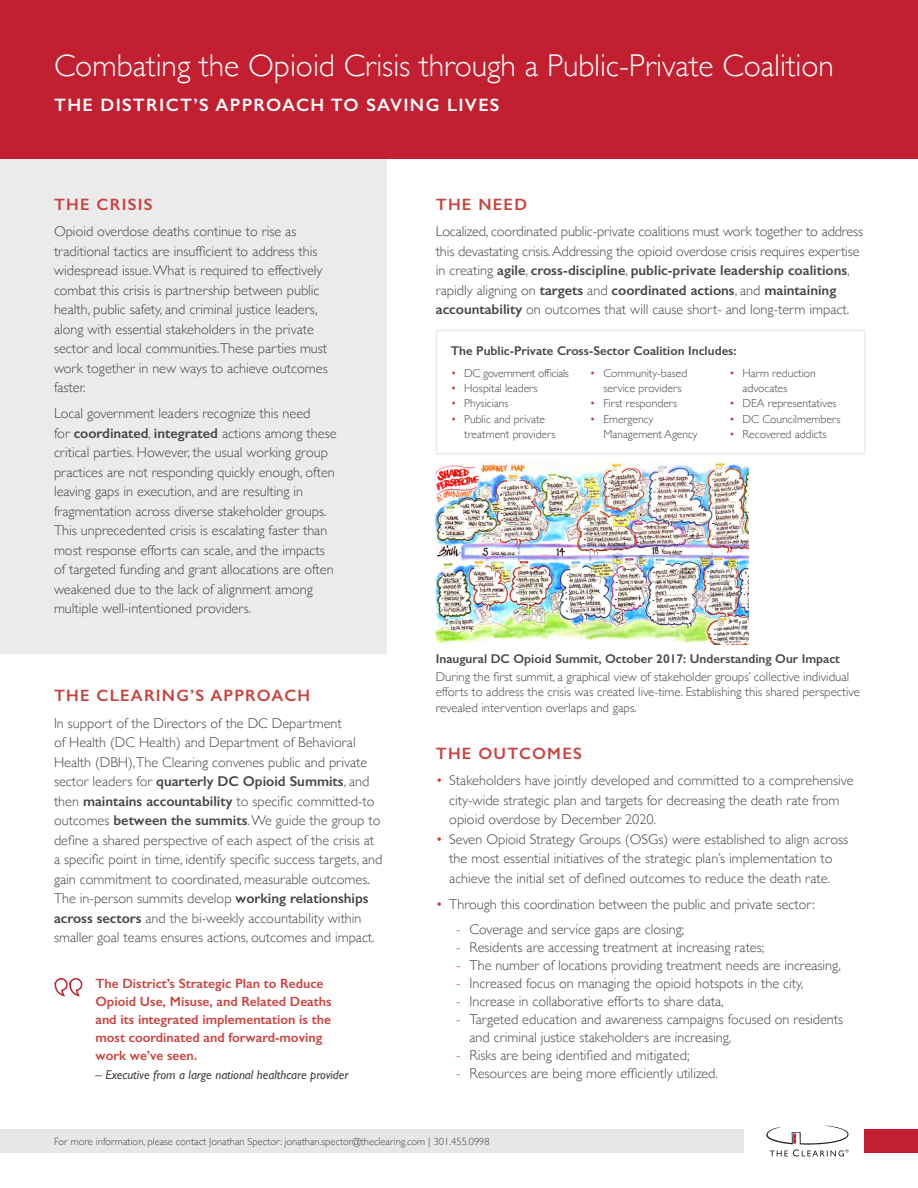
<style>
.page{position:relative;width:918px;height:1188px;background:#fff}
.page>*{position:absolute;margin:0;border:0;box-sizing:border-box;transform-origin:0 0}
.t1{font:300 31.5px "Gill Sans";color:#fff}
.t2{font:600 18px "Gill Sans";letter-spacing:.075em;color:#fff}
.t3{font:600 16.5px "Gill Sans";letter-spacing:.075em;color:#c94441}
.Paragraph_Style_1{font:300 14.25px/19.5px "Gill Sans";color:#464748}
.t4{font:600 13.5px/18px "Gill Sans";color:#c94441}
.Paragraph_Style_1-2{font:300 12.75px/15.3px "Gill Sans";color:#464748}
.Paragraph_Style_1-3{font:600 12.75px "Gill Sans";color:#464748}
.Heading_1{font:600 12.75px "Gill Sans";color:#464748}
.t5{font:italic 12.75px "Gill Sans";color:#464748}
.t6{font:300 11.7px/15.3px "Gill Sans";color:#464748}
.t7{font:300 11.7px "Gill Sans";letter-spacing:-.025em;color:#464748}
.t8{font:300 10.5px "Gill Sans";color:#464748}
.s1{font-weight:600}
.s2{color:#c94441}
.s3{font-size:12px}
</style>
<div class="page">
<svg style="left:766px;top:1126px;width:83px;height:30px"></svg>
<div style="left:865px;top:1129px;width:53px;height:24px;background:#c21f30"></div>
<div style="left:0;top:1129px;width:744px;height:24px;background:#e6e7e9"></div>
<div style="left:0;top:158px;width:387px;height:496px;background:#ebebec"></div>
<div style="left:0;top:0;width:918px;height:158px;background:#c21f30"></div>
<div style="left:436px;top:330px;width:429px;height:125px;border:2px solid #ebebec"></div>
<img style="left:436px;top:462px;width:313px;height:183px">
<svg style="left:54px;top:978px;width:29px;height:19px"></svg>
<p class="t1" style="left:54px;top:41px;width:782px">Combating the Opioid Crisis through a Public-Private Coalition</p>
<p class="t2" style="left:54px;top:94px;width:447px">THE DISTRICT’S APPROACH TO SAVING LIVES</p>
<p class="t3" style="left:54px;top:194px;width:100px">THE CRISIS</p>
<p class="Paragraph_Style_1" style="left:54px;top:221px;width:275px">Opioid overdose deaths continue to rise as traditional tactics are insufficient to address this widespread issue. What is required to effectively combat this crisis is partnership between public health, public safety, and criminal justice leaders, along with essential stakeholders in the private sector and local communities.These parties must work together in new ways to achieve outcomes faster.</p>
<p class="Paragraph_Style_1" style="left:54px;top:403px;width:284px">Local government leaders recognize this need<br>for <span class="s1">coordinated</span>, <span class="s1">integrated</span> actions among these critical parties. However, the usual working group practices are not responding quickly enough, often leaving gaps in execution, and are resulting in fragmentation across diverse stakeholder groups.<br>This unprecedented crisis is escalating faster than most response efforts can scale, and the impacts of targeted funding and grant allocations are often weakened due to the lack of alignment among multiple well-intentioned providers.</p>
<p class="t3" style="left:54px;top:686px;width:258px">THE CLEARING’S APPROACH</p>
<p class="Paragraph_Style_1" style="left:54px;top:712px;width:330px">In support of the Directors of the DC Department<br>of Health (DC Health) and Department of Behavioral Health (DBH),The Clearing convenes public and private sector leaders for <span class="s1">quarterly DC Opioid Summits</span>, and then <span class="s1">maintains accountability</span> to specific committed-to outcomes <span class="s1">between the summits</span>. We guide the group to define a shared perspective of each aspect of the crisis at a specific point in time, identify specific success targets, and gain commitment to coordinated, measurable outcomes.<br>The in-person summits develop <span class="s1">working relationships across sectors</span> and the bi-weekly accountability within smaller goal teams ensures actions, outcomes and impact.</p>
<p class="t4" style="left:95px;top:974px;width:238px">The District’s Strategic Plan to Reduce Opioid Use, Misuse, and Related Deaths and its integrated implementation is the most coordinated and forward-moving work we’ve seen.</p>
<p class="t5" style="left:95px;top:1067px;width:254px">– Executive from a large national healthcare provider</p>
<p class="t3" style="left:436px;top:194px;width:93px">THE NEED</p>
<p class="Paragraph_Style_1" style="left:436px;top:221px;width:429px">Localized, coordinated public-private coalitions must work together to address this devastating crisis. Addressing the opioid overdose crisis requires expertise in creating <span class="s1">agile</span>, <span class="s1">cross-discipline</span>, <span class="s1">public-private leadership coalitions</span>, rapidly aligning on <span class="s1">targets</span> and <span class="s1">coordinated actions</span>, and <span class="s1">maintaining accountability</span> on outcomes that will cause short- and long-term impact.</p>
<p class="Heading_1" style="left:451px;top:343px;width:287px">The Public-Private Cross-Sector Coalition Includes:</p>
<p class="t7" style="left:451px;top:364px;width:120px"><span class="s2">•</span> DC government officials</p>
<p class="t6" style="left:451px;top:380px;width:88px"><span class="s2">•</span> Hospital leaders</p>
<p class="t6" style="left:451px;top:395px;width:59px"><span class="s2">•</span> Physicians</p>
<p class="t6" style="left:464px;top:411px;width:93px;text-indent:-14px"><span class="s2">•</span> Public and private treatment providers</p>
<p class="t6" style="left:603px;top:365px;width:85px;text-indent:-14px"><span class="s2">•</span> Community-based service providers</p>
<p class="t6" style="left:590px;top:395px;width:89px"><span class="s2">•</span> First responders</p>
<p class="t6" style="left:603px;top:411px;width:96px;text-indent:-14px"><span class="s2">•</span> Emergency<br>Management Agency</p>
<p class="t6" style="left:743px;top:365px;width:75px;text-indent:-14px"><span class="s2">•</span> Harm reduction advocates</p>
<p class="t6" style="left:729px;top:395px;width:109px"><span class="s2">•</span> DEA representatives</p>
<p class="t6" style="left:729px;top:411px;width:113px"><span class="s2">•</span> DC Councilmembers</p>
<p class="t6" style="left:729px;top:426px;width:99px"><span class="s2">•</span> Recovered ad<span class="s3">dicts</span></p>
<p class="Paragraph_Style_1-3" style="left:436px;top:650px;width:406px">Inaugural DC Opioid Summit, October 2017: Understanding Our Impact</p>
<p class="Paragraph_Style_1-2" style="left:436px;top:669px;width:426px">During the first summit, a graphical view of stakeholder groups’ collective individual efforts to address the crisis was created live-time. Establishing this shared perspective revealed intervention overlaps and gaps.</p>
<p class="t3" style="left:436px;top:743px;width:148px">THE OUTCOMES</p>
<p class="Paragraph_Style_1" style="left:449px;top:770px;width:406px;text-indent:-14px"><span class="s2">•</span> Stakeholders have jointly developed and committed to a comprehensive city-wide strategic plan and targets for decreasing the death rate from opioid overdose by December 2020.</p>
<p class="Paragraph_Style_1" style="left:436px;top:829px;width:414px;text-align:center"><span class="s2">•</span> Seven Opioid Strategy Groups (OSGs) were established to align across the most essential initiatives of the strategic plan’s implementation to achieve the initial set of defined outcomes to reduce the death rate.</p>
<p class="Paragraph_Style_1" style="left:436px;top:894px;width:381px"><span class="s2">•</span> Through this coordination between the public and private sector:</p>
<p class="Paragraph_Style_1" style="left:456px;top:919px;width:230px"><span class="s2">-</span> Coverage and service gaps are closing;</p>
<p class="Paragraph_Style_1" style="left:456px;top:937px;width:310px"><span class="s2">-</span> Residents are accessing treatment at increasing rates;</p>
<p class="Paragraph_Style_1" style="left:456px;top:955px;width:386px"><span class="s2">-</span> The number of locations providing treatment needs are increasing,</p>
<p class="Paragraph_Style_1" style="left:456px;top:973px;width:349px"><span class="s2">-</span> Increased focus on managing the opioid hotspots in the city,</p>
<p class="Paragraph_Style_1" style="left:456px;top:991px;width:269px"><span class="s2">-</span> Increase in collaborative efforts to share data,</p>
<p class="Paragraph_Style_1" style="left:470px;top:1009px;width:375px;line-height:18px;text-indent:-14px"><span class="s2">-</span> Targeted education and awareness campaigns focused on residents and criminal justice stakeholders are increasing,</p>
<p class="Paragraph_Style_1" style="left:456px;top:1045px;width:235px"><span class="s2">-</span> Risks are being identified and mitigated;</p>
<p class="Paragraph_Style_1" style="left:456px;top:1063px;width:264px"><span class="s2">-</span> Resources are being more efficiently utilized.</p>
<p class="t8" style="left:54px;top:1133px;width:437px">For more information, please contact Jonathan Spector: jonathan.spector@theclearing.com | 301.455.0998</p>
</div>
